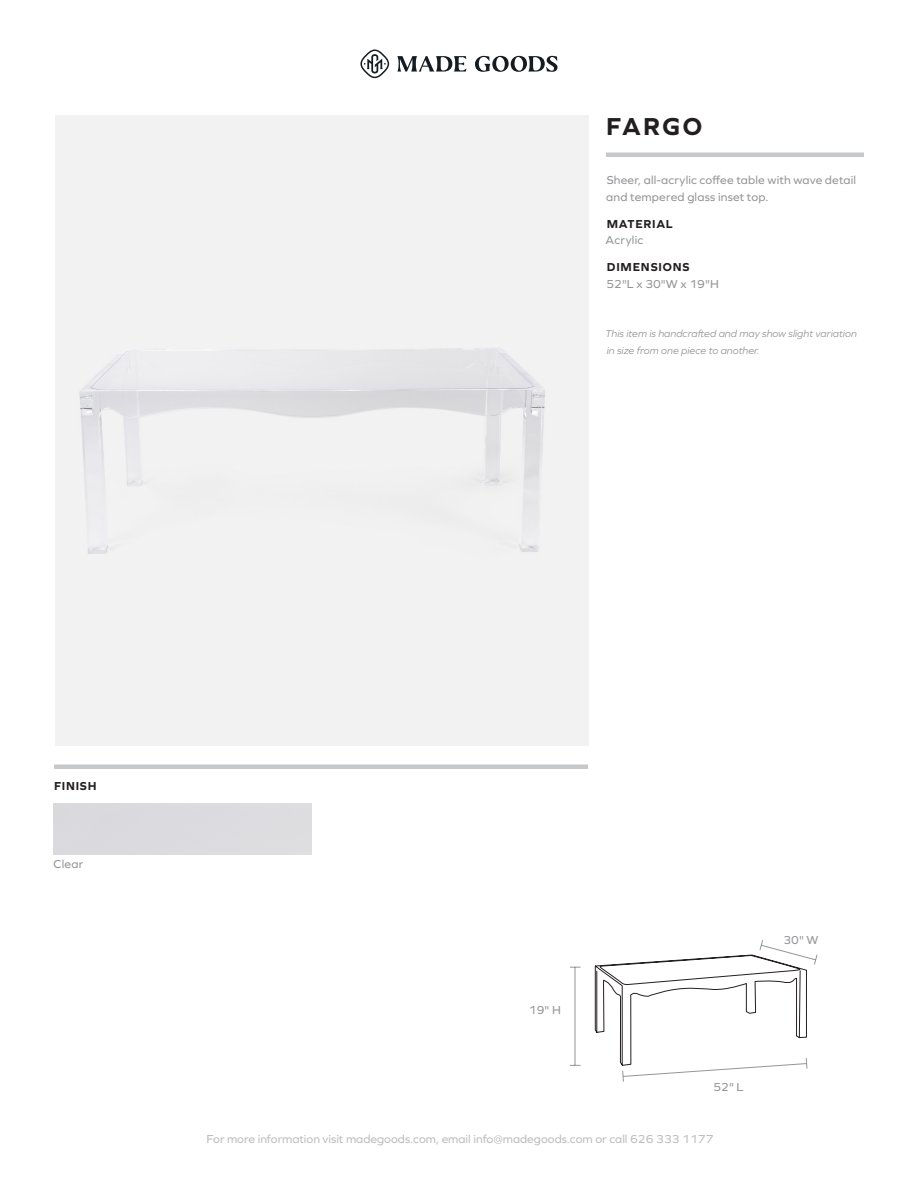
<style>
.page{position:relative;width:918px;height:1188px;background:#fff}
.page>*{position:absolute;margin:0;border:0;box-sizing:border-box;transform-origin:0 0}
.t1{font:700 25.5px "Graphie";letter-spacing:.085em;color:#231f20}
.t2{font:12px/16.5px "Graphie";letter-spacing:.015em;color:#939598}
.t3{font:12px "Graphie";color:#bcbdc0}
.t4{font:700 12px "Graphie";letter-spacing:.065em;color:#231f20}
.t5{font:italic 10.5px/16.5px "Graphie";color:#939598}
</style>
<div class="page">
<hr style="left:606px;top:153px;width:258px;height:4px;background:#c7c8ca">
<svg style="left:397px;top:56px;width:161px;height:16px"></svg>
<svg style="left:360px;top:50px;width:29px;height:28px"></svg>
<div style="left:54px;top:764px;width:534px;height:5px;background:#c7c8ca"></div>
<hr style="left:575px;top:967px;width:1px;height:98px;background:#939598">
<svg style="left:622px;top:1064px;width:186px;height:18px"></svg>
<svg style="left:807px;top:954px;width:11px;height:11px"></svg>
<svg style="left:594px;top:152px;width:213px;height:914px"></svg>
<p class="t1" style="left:606px;top:111px;width:98px">FARGO</p>
<p class="t2" style="left:606px;top:172px;width:251px">Sheer, all-acrylic coffee table with wave detail and tempered glass inset top.</p>
<p class="t4" style="left:607px;top:217px;width:67px">MATERIAL</p>
<p class="t2" style="left:606px;top:232px;width:39px">Acrylic</p>
<p class="t4" style="left:607px;top:260px;width:84px">DIMENSIONS</p>
<p class="t2" style="left:606px;top:275px;width:114px">52"L x 30"W x 19"H</p>
<p class="t5" style="left:606px;top:325px;width:253px">This item is handcrafted and may show slight variation in size from one piece to another.</p>
<p class="t4" style="left:54px;top:779px;width:44px">FINISH</p>
<p class="t2" style="left:54px;top:856px;width:31px">Clear</p>
<p class="t2" style="left:529px;top:1002px;width:33px">19" H</p>
<p class="t2" style="left:713px;top:1078px;width:32px">52" L</p>
<p class="t3" style="left:207px;top:1132px;width:508px">For more information visit madegoods.com, email info@madegoods.com or call 626 333 1177</p>
<p class="t2" style="left:783px;top:932px;width:37px">30" W</p>
</div>
